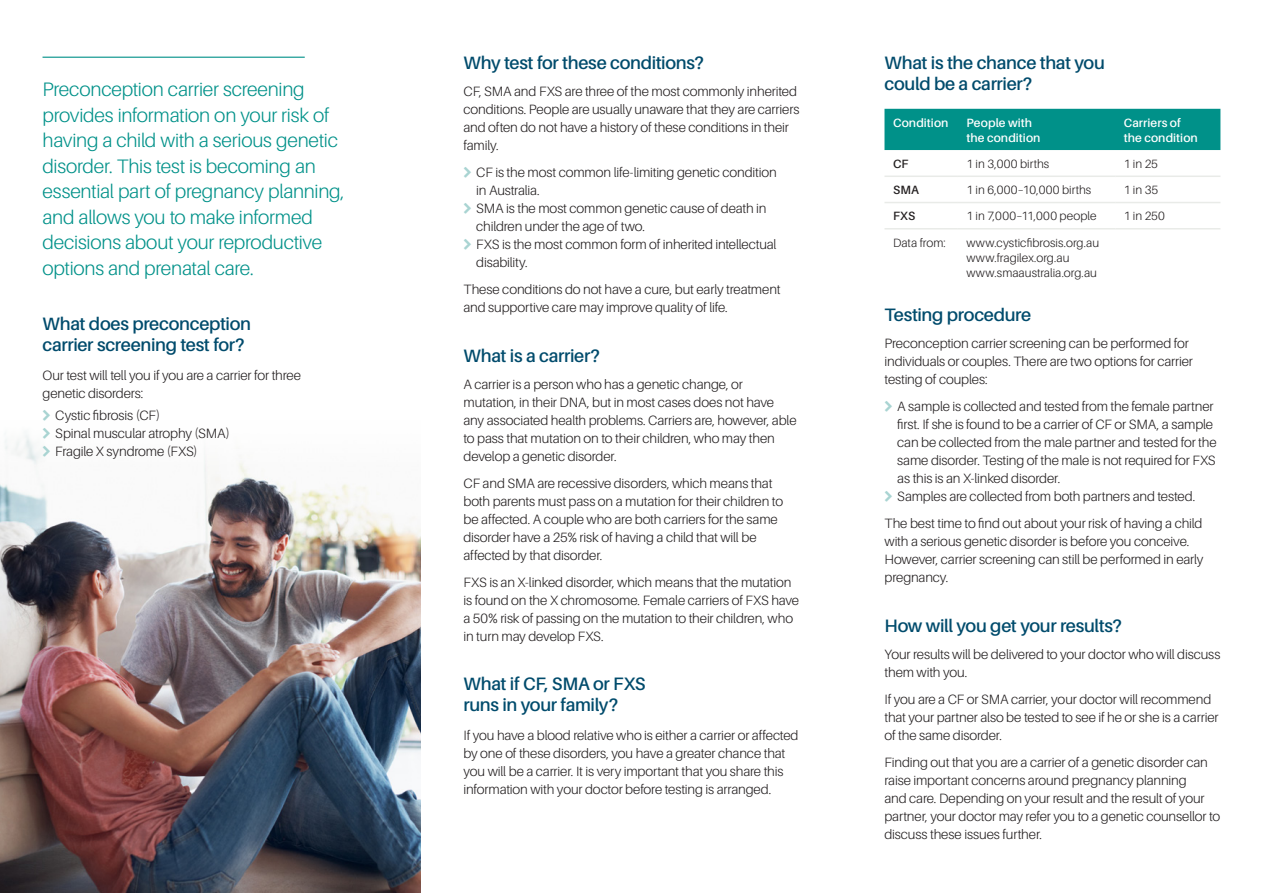
<style>
.page{position:relative;width:1263px;height:893px;background:#fff}
.page>*{position:absolute;margin:0;border:0;box-sizing:border-box;transform-origin:0 0}
.Intro{font:300 19.5px/25.5px "Aileron";letter-spacing:-.015em;color:#009189}
.Sub_Heading{font:600 18px/21px "Aileron";letter-spacing:-.02em;color:#004b6c}
.Main_Body{font:300 13.5px/18px "Aileron";letter-spacing:-.01em;color:#231f20}
.Main_Body__table{font:300 12px "Aileron";letter-spacing:.005em;color:#231f20}
.Main_Body__table-2{font:600 12px/15px "Aileron";letter-spacing:.01em;color:#fff}
.Main_Body__table-3{font:600 12px "Aileron";letter-spacing:.01em;color:#231f20}
</style>
<div class="page">
<div style="left:884px;top:109px;width:336px;height:41px;background:#009189"></div>
<hr style="left:884px;top:176px;width:74px;height:1px;background:#e9ebe8">
<hr style="left:958px;top:176px;width:157px;height:1px;background:#e9ebe8">
<hr style="left:1115px;top:176px;width:105px;height:1px;background:#e9ebe8">
<hr style="left:884px;top:202px;width:74px;height:1px;background:#e9ebe8">
<hr style="left:958px;top:202px;width:157px;height:1px;background:#e9ebe8">
<hr style="left:1115px;top:202px;width:105px;height:1px;background:#e9ebe8">
<hr style="left:884px;top:228px;width:74px;height:2px;background:#e9ebe8">
<hr style="left:958px;top:228px;width:157px;height:2px;background:#e9ebe8">
<hr style="left:1115px;top:228px;width:105px;height:2px;background:#e9ebe8">
<img style="left:0;top:434px;width:421px;height:459px">
<hr style="left:43px;top:57px;width:262px;height:1px;background:#009189">
<svg style="left:43px;top:434px;width:7px;height:5px"></svg>
<svg style="left:43px;top:446px;width:7px;height:11px"></svg>
<p class="Intro" style="left:43px;top:77px;width:304px">Preconception carrier screening provides information on your risk of having a child with a serious genetic disorder. This test is becoming an essential part of pregnancy planning, and allows you to make informed decisions about your reproductive options and prenatal care.</p>
<p class="Sub_Heading" style="left:43px;top:313px;width:210px">What does preconception carrier screening test for?</p>
<p class="Main_Body" style="left:43px;top:366px;width:260px">Our test will tell you if you are a carrier for three genetic disorders:</p>
<p class="Main_Body" style="left:55px;top:406px;width:106px">Cystic fibrosis (CF)</p>
<p class="Main_Body" style="left:55px;top:424px;width:176px">Spinal muscular atrophy (SMA)</p>
<p class="Main_Body" style="left:55px;top:442px;width:144px">Fragile X syndrome (FXS)</p>
<p class="Sub_Heading" style="left:463px;top:52px;width:242px">Why test for these conditions?</p>
<p class="Main_Body" style="left:463px;top:82px;width:337px">CF, SMA and FXS are three of the most commonly inherited conditions. People are usually unaware that they are carriers and often do not have a history of these conditions in their family.</p>
<p class="Main_Body" style="left:476px;top:163px;width:302px">CF is the most common life-limiting genetic condition in Australia.</p>
<p class="Main_Body" style="left:476px;top:199px;width:292px">SMA is the most common genetic cause of death in children under the age of two.</p>
<p class="Main_Body" style="left:476px;top:235px;width:302px">FXS is the most common form of inherited intellectual disability.</p>
<p class="Main_Body" style="left:463px;top:280px;width:319px">These conditions do not have a cure, but early treatment and supportive care may improve quality of life.</p>
<p class="Sub_Heading" style="left:463px;top:345px;width:138px">What is a carrier?</p>
<p class="Main_Body" style="left:463px;top:375px;width:335px">A carrier is a person who has a genetic change, or mutation, in their DNA, but in most cases does not have any associated health problems. Carriers are, however, able to pass that mutation on to their children, who may then develop a genetic disorder.</p>
<p class="Main_Body" style="left:463px;top:474px;width:321px">CF and SMA are recessive disorders, which means that both parents must pass on a mutation for their children to be affected. A couple who are both carriers for the same disorder have a 25% risk of having a child that will be affected by that disorder.</p>
<p class="Main_Body" style="left:463px;top:573px;width:337px">FXS is an X-linked disorder, which means that the mutation is found on the X chromosome. Female carriers of FXS have a 50% risk of passing on the mutation to their children, who in turn may develop FXS.</p>
<p class="Sub_Heading" style="left:463px;top:673px;width:183px">What if CF, SMA or FXS runs in your family?</p>
<p class="Main_Body" style="left:463px;top:726px;width:336px">If you have a blood relative who is either a carrier or affected by one of these disorders, you have a greater chance that you will be a carrier. It is very important that you share this information with your doctor before testing is arranged.</p>
<p class="Sub_Heading" style="left:884px;top:52px;width:222px">What is the chance that you could be a carrier?</p>
<p class="Main_Body__table-2" style="left:893px;top:115px;width:57px">Condition</p>
<p class="Main_Body__table-2" style="left:966px;top:115px;width:76px">People with the condition</p>
<p class="Main_Body__table-2" style="left:1124px;top:115px;width:76px">Carriers of the condition</p>
<p class="Main_Body__table-3" style="left:893px;top:157px;width:17px">CF</p>
<p class="Main_Body__table" style="left:966px;top:157px;width:84px">1 in 3,000 births</p>
<p class="Main_Body__table" style="left:1124px;top:157px;width:36px">1 in 25</p>
<p class="Main_Body__table-3" style="left:893px;top:183px;width:27px">SMA</p>
<p class="Main_Body__table" style="left:966px;top:183px;width:126px">1 in 6,000–10,000 births</p>
<p class="Main_Body__table" style="left:1124px;top:183px;width:36px">1 in 35</p>
<p class="Main_Body__table-3" style="left:893px;top:209px;width:24px">FXS</p>
<p class="Main_Body__table" style="left:966px;top:210px;width:132px">1 in 7,000–11,000 people</p>
<p class="Main_Body__table" style="left:1124px;top:210px;width:43px">1 in 250</p>
<p class="Main_Body__table" style="left:893px;top:236px;width:54px">Data from:</p>
<p class="Main_Body__table" style="left:966px;top:236px;width:134px">www.cysticfibrosis.org.au</p>
<p class="Main_Body__table" style="left:966px;top:251px;width:105px">www.fragilex.org.au</p>
<p class="Main_Body__table" style="left:966px;top:266px;width:132px">www.smaaustralia.org.au</p>
<p class="Sub_Heading" style="left:884px;top:304px;width:148px">Testing procedure</p>
<p class="Main_Body" style="left:884px;top:334px;width:310px">Preconception carrier screening can be performed for individuals or couples. There are two options for carrier testing of couples:</p>
<p class="Main_Body" style="left:897px;top:397px;width:321px">A sample is collected and tested from the female partner first. If she is found to be a carrier of CF or SMA, a sample can be collected from the male partner and tested for the same disorder. Testing of the male is not required for FXS as this is an X-linked disorder.</p>
<p class="Main_Body" style="left:897px;top:487px;width:300px">Samples are collected from both partners and tested.</p>
<p class="Main_Body" style="left:884px;top:514px;width:321px">The best time to find out about your risk of having a child with a serious genetic disorder is before you conceive.<br>However, carrier screening can still be performed in early pregnancy.</p>
<p class="Sub_Heading" style="left:884px;top:615px;width:239px">How will you get your results?</p>
<p class="Main_Body" style="left:884px;top:645px;width:337px">Your results will be delivered to your doctor who will discuss them with you.</p>
<p class="Main_Body" style="left:884px;top:690px;width:336px">If you are a CF or SMA carrier, your doctor will recommend that your partner also be tested to see if he or she is a carrier of the same disorder.</p>
<p class="Main_Body" style="left:884px;top:753px;width:337px">Finding out that you are a carrier of a genetic disorder can raise important concerns around pregnancy planning<br>and care. Depending on your result and the result of your partner, your doctor may refer you to a genetic counsellor to discuss these issues further.</p>
</div>
